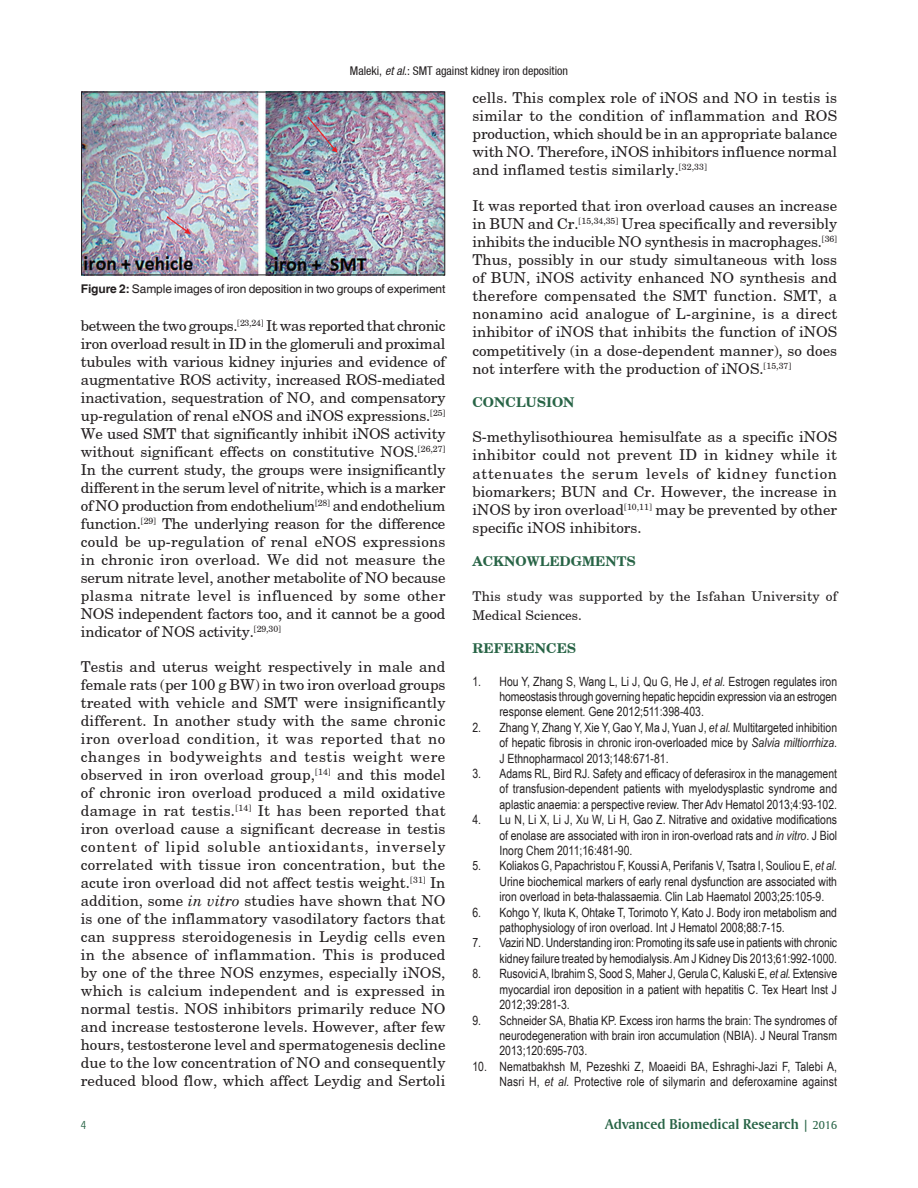
<style>
.page{position:relative;width:918px;height:1188px;background:#fff}
.page>*{position:absolute;margin:0;border:0;box-sizing:border-box;transform-origin:0 0}
.t1{font:15px/18px "New Century Schoolbook";color:#231f20;text-align:justify}
.t2{font:15px "Amerigo BT Bold A";color:#286446}
.t3{font:13.5px/18.1px "New Century Schoolbook";letter-spacing:.015em;color:#231f20}
.t4{font:700 13.5px "Century Schoolbook BT";color:#286446}
.t5{font:12.75px/15.5px "Arial Narrow";color:#231f20;text-align:justify}
.t6{font:12px "Helvetica";letter-spacing:-.01em;color:#231f20}
.t7{font:12px "Heavenetica Cond 5 SH";color:#231f20}
.t8{font:12px "Bell Centennial BT Address";color:#286446}
.s1{font-family:"Heavenetica Cond 5 Obl SH"}
.s2{font-weight:700}
.s3{font-family:"New Century Schlbk";font-style:italic}
.s4{font-style:italic}
.s5{font-size:12px}
.s6{font-family:"Amerigo BT Roman A";font-size:12px}
</style>
<div class="page">
<img style="left:83px;top:94px;width:360px;height:179px">
<div style="left:81px;top:92px;width:364px;height:183px;border:1px solid #231f20"></div>
<p class="t7" style="left:350px;top:63px;width:220px">Maleki, <span class="s1">et al</span>.: SMT against kidney iron deposition</p>
<p class="t6" style="left:81px;top:282px;width:366px"><span class="s2">Figure 2:</span> Sample images of iron deposition in two groups of experiment</p>
<p class="t1" style="left:81px;top:318px;width:366px">between the two groups.<sup>[23,24]</sup> It was reported that chronic iron overload result in ID in the glomeruli and proximal tubules with various kidney injuries and evidence of augmentative ROS activity, increased ROS-mediated inactivation, sequestration of NO, and compensatory up-regulation of renal eNOS and iNOS expressions.<sup>[25] </sup>We used SMT that significantly inhibit iNOS activity without significant effects on constitutive NOS.<sup>[26,27] </sup>In the current study, the groups were insignificantly different in the serum level of nitrite, which is a marker of NO production from endothelium<sup>[28]</sup> and endothelium function.<sup>[29]</sup> The underlying reason for the difference could be up-regulation of renal eNOS expressions in chronic iron overload. We did not measure the serum nitrate level, another metabolite of NO because plasma nitrate level is influenced by some other NOS independent factors too, and it cannot be a good indicator of NOS activity.<sup>[29,30]</sup></p>
<p class="t1" style="left:81px;top:659px;width:366px">Testis and uterus weight respectively in male and female rats (per 100 g BW) in two iron overload groups treated with vehicle and SMT were insignificantly different. In another study with the same chronic iron overload condition, it was reported that no changes in bodyweights and testis weight were observed in iron overload group,<sup>[14]</sup> and this model of chronic iron overload produced a mild oxidative damage in rat testis.<sup>[14]</sup> It has been reported that iron overload cause a significant decrease in testis content of lipid soluble antioxidants, inversely correlated with tissue iron concentration, but the acute iron overload did not affect testis weight.<sup>[31]</sup> In addition, some <span class="s3">in vitro</span> studies have shown that NO is one of the inflammatory vasodilatory factors that can suppress steroidogenesis in Leydig cells even in the absence of inflammation. This is produced by one of the three NOS enzymes, especially iNOS, which is calcium independent and is expressed in normal testis. NOS inhibitors primarily reduce NO and increase testosterone levels. However, after few hours, testosterone level and spermatogenesis decline due to the low concentration of NO and consequently reduced blood flow, which affect Leydig and Sertoli</p>
<p class="t1" style="left:472px;top:90px;width:366px">cells. This complex role of iNOS and NO in testis is similar to the condition of inflammation and ROS production, which should be in an appropriate balance with NO. Therefore, iNOS inhibitors influence normal and inflamed testis similarly.<sup>[32,33]</sup></p>
<p class="t1" style="left:472px;top:198px;width:366px">It was reported that iron overload causes an increase in BUN and Cr.<sup>[15,34,35]</sup> Urea specifically and reversibly inhibits the inducible NO synthesis in macrophages.<sup>[36] </sup>Thus, possibly in our study simultaneous with loss of BUN, iNOS activity enhanced NO synthesis and therefore compensated the SMT function. SMT, a nonamino acid analogue of L-arginine, is a direct inhibitor of iNOS that inhibits the function of iNOS competitively (in a dose-dependent manner), so does not interfere with the production of iNOS.<sup>[15,37]</sup></p>
<p class="t4" style="left:472px;top:394px;width:104px">CONCLUSION</p>
<p class="t1" style="left:472px;top:429px;width:366px">S-methylisothiourea hemisulfate as a specific iNOS inhibitor could not prevent ID in kidney while it attenuates the serum levels of kidney function biomarkers; BUN and Cr. However, the increase in iNOS by iron overload<sup>[10,11]</sup> may be prevented by other specific iNOS inhibitors.</p>
<p class="t4" style="left:472px;top:553px;width:165px">ACKNOWLEDGMENTS</p>
<p class="t3" style="left:472px;top:589px;width:366px">This study was supported by the Isfahan University of<br>Medical Sciences.</p>
<p class="t4" style="left:472px;top:640px;width:105px">REFERENCES</p>
<p class="t5" style="left:500px;top:673px;width:339px;text-indent:-27px">1. Hou Y, Zhang S, Wang L, Li J, Qu G, He J, <span class="s4">et al.</span> Estrogen regulates iron homeostasis through governing hepatic hepcidin expression via an estrogen response element. Gene 2012;511:398-403.</p>
<p class="t5" style="left:500px;top:719px;width:339px;text-indent:-27px">2. Zhang Y, Zhang Y, Xie Y, Gao Y, Ma J, Yuan J, <span class="s4">et al.</span> Multitargeted inhibition of hepatic fibrosis in chronic iron-overloaded mice by <span class="s4">Salvia miltiorrhiza</span>.<br>J Ethnopharmacol 2013;148:671-81.</p>
<p class="t5" style="left:500px;top:766px;width:339px;text-indent:-27px">3. Adams RL, Bird RJ. Safety and efficacy of deferasirox in the management of transfusion-dependent patients with myelodysplastic syndrome and aplastic anaemia: a perspective review. Ther Adv Hematol 2013;4:93-102.</p>
<p class="t5" style="left:500px;top:812px;width:339px;text-indent:-27px">4. Lu N, Li X, Li J, Xu W, Li H, Gao Z. Nitrative and oxidative modifications of enolase are associated with iron in iron-overload rats and <span class="s4">in vitro</span>. J Biol Inorg Chem 2011;16:481-90.</p>
<p class="t5" style="left:500px;top:858px;width:339px;text-indent:-27px">5. Koliakos G, Papachristou F, Koussi A, Perifanis V, Tsatra I, Souliou E, <span class="s4">et al.<br></span>Urine biochemical markers of early renal dysfunction are associated with iron overload in beta-thalassaemia. Clin Lab Haematol 2003;25:105-9.</p>
<p class="t5" style="left:500px;top:904px;width:339px;text-indent:-27px">6. Kohgo Y, Ikuta K, Ohtake T, Torimoto Y, Kato J. Body iron metabolism and pathophysiology of iron overload. Int J Hematol 2008;88:7-15.</p>
<p class="t5" style="left:473px;top:935px;width:366px;text-align:right">7. Vaziri ND. Understanding iron: Promoting its safe use in patients with chronic kidney failure treated by hemodialysis. Am J Kidney Dis 2013;61:992-1000.</p>
<p class="t5" style="left:500px;top:966px;width:339px;text-indent:-27px">8. Rusovici A, Ibrahim S, Sood S, Maher J, Gerula C, Kaluski E, <span class="s4">et al.</span> Extensive myocardial iron deposition in a patient with hepatitis C. Tex Heart Inst J 2012;39:281-3.</p>
<p class="t5" style="left:500px;top:1012px;width:339px;text-indent:-27px">9. Schneider SA, Bhatia KP. Excess iron harms the brain: The syndromes of neurodegeneration with brain iron accumulation (NBIA). J Neural Transm 2013;120:695-703.</p>
<p class="t5" style="left:473px;top:1058px;width:366px;text-align:right">10. Nematbakhsh M, Pezeshki Z, Moaeidi BA, Eshraghi-Jazi F, Talebi A,<br>Nasri H, <span class="s4">et al.</span> Protective role of silymarin and deferoxamine against</p>
<p class="t8" style="left:81px;top:1118px;width:7px">4</p>
<p class="t2" style="left:605px;top:1115px;width:233px">Advanced Biomedical Research <span class="s5">|</span> <span class="s6">2016</span></p>
</div>
